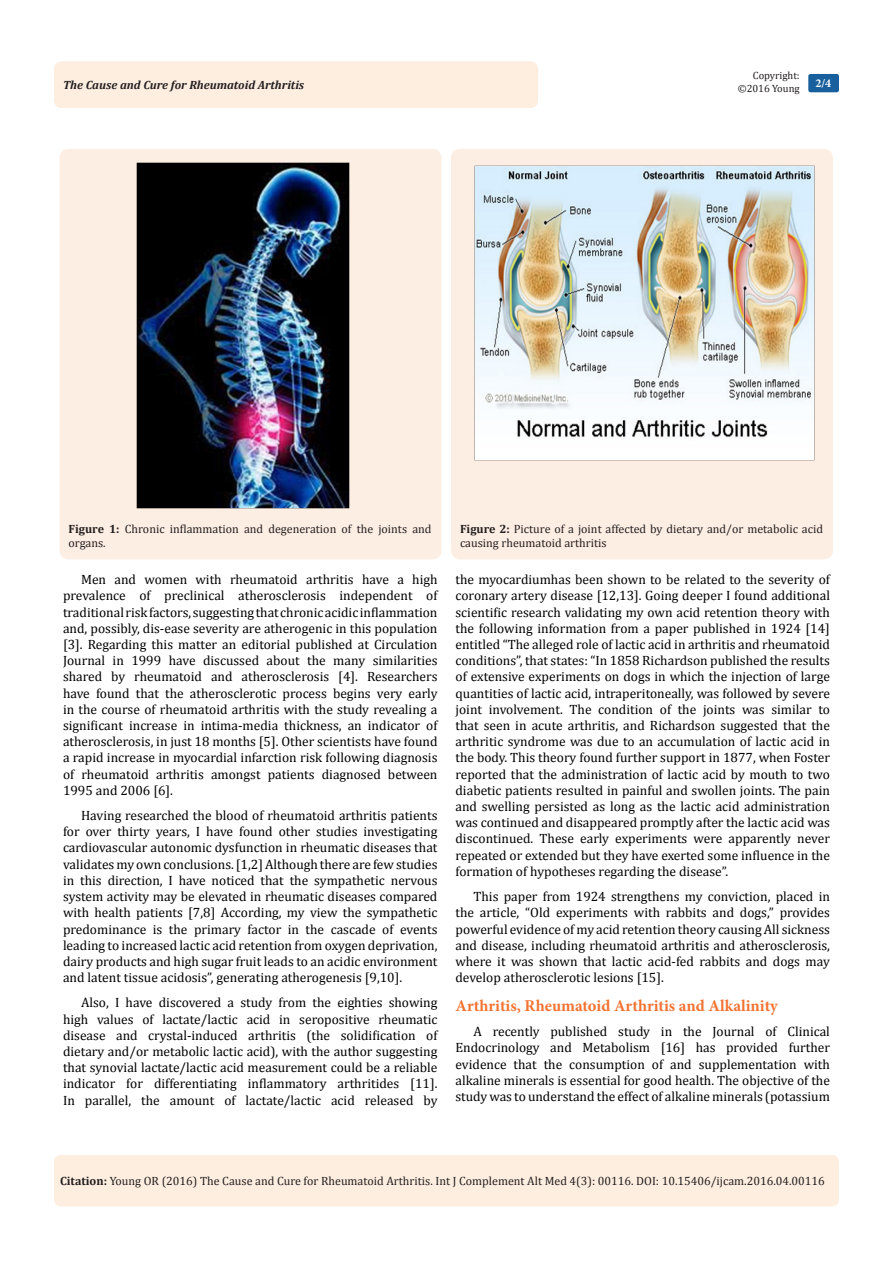
<style>
.page{position:relative;width:893px;height:1263px;background:#fff}
.page>*{position:absolute;margin:0;border:0;box-sizing:border-box;transform-origin:0 0}
.List_Paragraph{font:700 16.5px "Minion Pro";color:#f37331}
.t1{font:13.5px/16.2px "Cambria";color:#000;text-align:justify}
.Citation{font:12px/14.4px "Cambria";color:#231f20}
.t2{font:italic 700 12px "Cambria";color:#231f20}
.t3{font:700 12px "Minion Pro";color:#fff}
.t4{font:10.5px/12.6px "Cambria";color:#231f20;text-align:right}
.s1{font-weight:700}
</style>
<div class="page">
<div style="left:54px;top:61px;width:484px;height:47px;background:#feeee0;border-radius:8px"></div>
<div style="left:808px;top:74px;width:31px;height:18px;background:#18609d;border-radius:2px"></div>
<div style="left:54px;top:1155px;width:785px;height:51px;background:#feeee0;border-radius:7px"></div>
<div style="left:60px;top:149px;width:381px;height:410px;background:#fdeee3;border-radius:9px"></div>
<img style="left:136px;top:162px;width:213px;height:346px">
<div style="left:451px;top:149px;width:382px;height:410px;background:#fdeee3;border-radius:9px"></div>
<img style="left:474px;top:165px;width:340px;height:296px">
<p class="t4" style="left:738px;top:69px;width:63px">Copyright: ©2016 Young</p>
<p class="t2" style="left:63px;top:77px;width:243px">The Cause and Cure for Rheumatoid Arthritis</p>
<p class="t3" style="left:815px;top:75px;width:17px">2/4</p>
<p class="Citation" style="left:69px;top:521px;width:365px"><span class="s1">Figure 1:</span> Chronic inflammation and degeneration of the joints and organs.</p>
<p class="Citation" style="left:460px;top:521px;width:365px"><span class="s1">Figure 2:</span> Picture of a joint affected by dietary and/or metabolic acid causing rheumatoid arthritis</p>
<p class="t1" style="left:63px;top:571px;width:376px;text-indent:18px">Men and women with rheumatoid arthritis have a high prevalence of preclinical atherosclerosis independent of traditional risk factors, suggesting that chronic acidic inflammation and, possibly, dis-ease severity are atherogenic in this population [3]. Regarding this matter an editorial published at Circulation Journal in 1999 have discussed about the many similarities shared by rheumatoid and atherosclerosis [4]. Researchers have found that the atherosclerotic process begins very early in the course of rheumatoid arthritis with the study revealing a significant increase in intima-media thickness, an indicator of atherosclerosis, in just 18 months [5]. Other scientists have found a rapid increase in myocardial infarction risk following diagnosis of rheumatoid arthritis amongst patients diagnosed between 1995 and 2006 [6].</p>
<p class="t1" style="left:63px;top:807px;width:376px;text-indent:18px">Having researched the blood of rheumatoid arthritis patients for over thirty years, I have found other studies investigating cardiovascular autonomic dysfunction in rheumatic diseases that validates my own conclusions. [1,2] Although there are few studies in this direction, I have noticed that the sympathetic nervous system activity may be elevated in rheumatic diseases compared with health patients [7,8] According, my view the sympathetic predominance is the primary factor in the cascade of events leading to increased lactic acid retention from oxygen deprivation, dairy products and high sugar fruit leads to an acidic environment and latent tissue acidosis”, generating atherogenesis [9,10].</p>
<p class="t1" style="left:63px;top:994px;width:376px;text-indent:18px">Also, I have discovered a study from the eighties showing high values of lactate/lactic acid in seropositive rheumatic disease and crystal-induced arthritis (the solidification of dietary and/or metabolic lactic acid), with the author suggesting that synovial lactate/lactic acid measurement could be a reliable indicator for differentiating inflammatory arthritides [11].<br>In parallel, the amount of lactate/lactic acid released by</p>
<p class="t1" style="left:455px;top:571px;width:376px">the myocardiumhas been shown to be related to the severity of coronary artery disease [12,13]. Going deeper I found additional scientific research validating my own acid retention theory with the following information from a paper published in 1924 [14] entitled “The alleged role of lactic acid in arthritis and rheumatoid conditions”, that states: “In 1858 Richardson published the results of extensive experiments on dogs in which the injection of large quantities of lactic acid, intraperitoneally, was followed by severe joint involvement. The condition of the joints was similar to that seen in acute arthritis, and Richardson suggested that the arthritic syndrome was due to an accumulation of lactic acid in the body. This theory found further support in 1877, when Foster reported that the administration of lactic acid by mouth to two diabetic patients resulted in painful and swollen joints. The pain and swelling persisted as long as the lactic acid administration was continued and disappeared promptly after the lactic acid was discontinued. These early experiments were apparently never repeated or extended but they have exerted some influence in the formation of hypotheses regarding the disease”.</p>
<p class="t1" style="left:455px;top:888px;width:376px;text-indent:18px">This paper from 1924 strengthens my conviction, placed in the article, “Old experiments with rabbits and dogs,” provides powerful evidence of my acid retention theory causing All sickness and disease, including rheumatoid arthritis and atherosclerosis, where it was shown that lactic acid-fed rabbits and dogs may develop atherosclerotic lesions [15].</p>
<p class="List_Paragraph" style="left:455px;top:994px;width:324px">Arthritis, Rheumatoid Arthritis and Alkalinity</p>
<p class="t1" style="left:455px;top:1023px;width:376px;text-indent:18px">A recently published study in the Journal of Clinical Endocrinology and Metabolism [16] has provided further evidence that the consumption of and supplementation with alkaline minerals is essential for good health. The objective of the study was to understand the effect of alkaline minerals (potassium</p>
<p class="Citation" style="left:60px;top:1174px;width:766px"><span class="s1">Citation:</span> Young OR (2016) The Cause and Cure for Rheumatoid Arthritis. Int J Complement Alt Med 4(3): 00116. DOI: 10.15406/ijcam.2016.04.00116</p>
</div>
